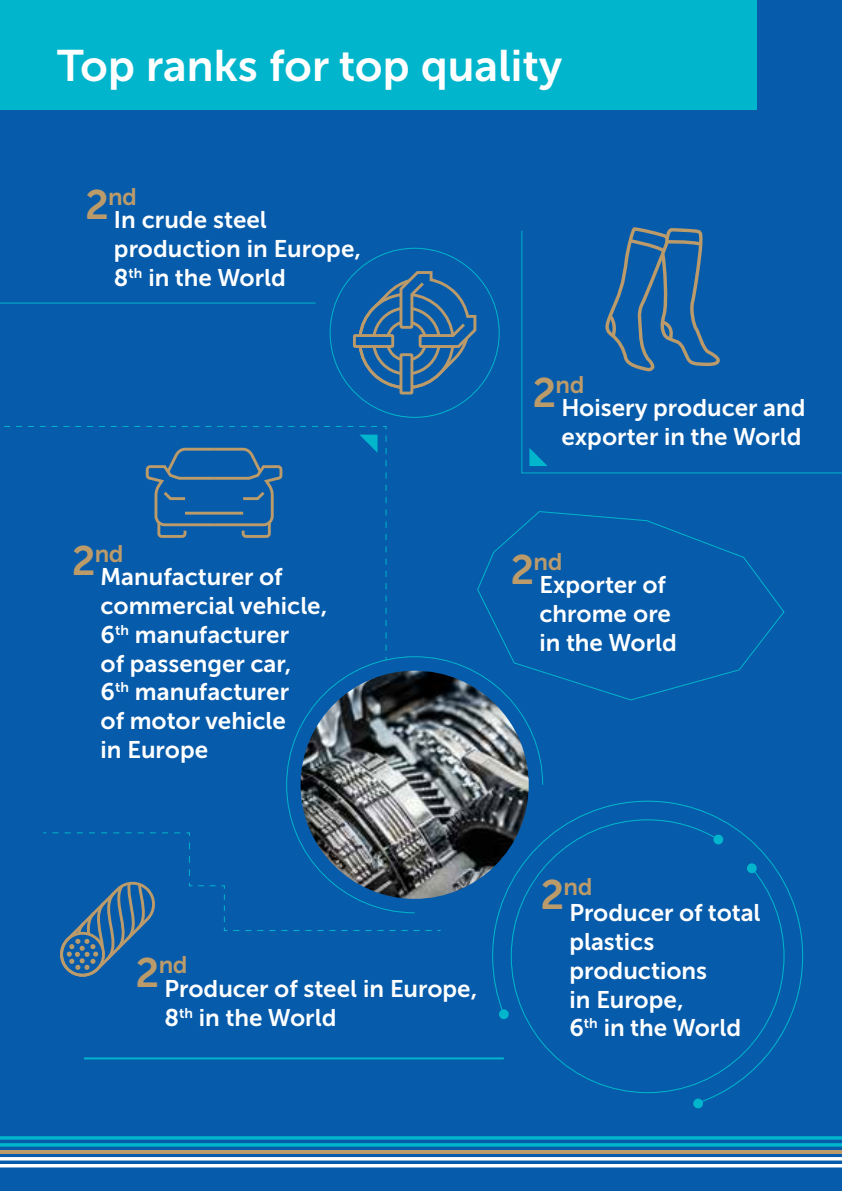
<style>
.page{position:relative;width:842px;height:1191px;background:#065baa}
.page>*{position:absolute;margin:0;border:0;box-sizing:border-box;transform-origin:0 0}
.t1{font:44px "Museo Sans Cyrl 700";color:#fff}
.t2{font:24px/28.8px "Museo Sans Cyrl 700";color:#fff}
.t3{font:24px "Museo Sans Cyrl 700";letter-spacing:-.02em;color:#bc9b6a}
.s1{font-size:41px}
</style>
<div class="page">
<div style="left:0;top:0;width:757px;height:110px;background:#00b5cc"></div>
<div style="left:353px;top:334px;width:41px;height:14px;border:3px solid #bc9b6a"></div>
<div style="left:399px;top:353px;width:14px;height:41px;border:3px solid #bc9b6a"></div>
<svg style="left:357px;top:270px;width:121px;height:120px"></svg>
<svg style="left:631px;top:227px;width:68px;height:3px"></svg>
<svg style="left:477px;top:511px;width:308px;height:190px"></svg>
<div style="left:693px;top:1098px;width:10px;height:10px;background:#00b5cc;border-radius:50%"></div>
<svg style="left:492px;top:800px;width:312px;height:304px"></svg>
<hr style="left:0;top:302px;width:316px;height:1px;background:#00b5cc">
<svg style="left:521px;top:230px;width:321px;height:244px"></svg>
<svg style="left:529px;top:448px;width:19px;height:18px"></svg>
<svg style="left:4px;top:426px;width:383px;height:225px"></svg>
<svg style="left:52px;top:832px;width:389px;height:145px"></svg>
<hr style="left:84px;top:1057px;width:420px;height:2px;background:#00b5cc">
<svg style="left:286px;top:655px;width:258px;height:258px"></svg>
<svg style="left:0;top:1157px;width:842px;height:10px"></svg>
<hr style="left:0;top:1150px;width:842px;height:3px;background:#bc9b6a">
<svg style="left:0;top:1136px;width:842px;height:10px"></svg>
<h1 class="t1" style="left:57px;top:41px;width:508px">Top ranks for top quality</h1>
<p class="t3" style="left:85px;top:183px;width:53px"><span class="s1">2</span>nd</p>
<p class="t2" style="left:114px;top:206px;width:249px">In crude steel production in Europe,<br>8<sup>th</sup> in the World</p>
<p class="t3" style="left:72px;top:540px;width:53px"><span class="s1">2</span>nd</p>
<p class="t2" style="left:101px;top:562px;width:228px">Manufacturer of commercial vehicle,<br>6<sup>th</sup> manufacturer<br>of passenger car,<br>6<sup>th</sup> manufacturer<br>of motor vehicle<br>in Europe</p>
<p class="t3" style="left:532px;top:371px;width:53px"><span class="s1">2</span>nd</p>
<p class="t2" style="left:561px;top:394px;width:245px">Hoisery producer and exporter in the World</p>
<p class="t3" style="left:510px;top:548px;width:53px"><span class="s1">2</span>nd</p>
<p class="t2" style="left:539px;top:571px;width:139px">Exporter of chrome ore in the World</p>
<p class="t3" style="left:136px;top:951px;width:53px"><span class="s1">2</span>nd</p>
<p class="t2" style="left:165px;top:974px;width:314px">Producer of steel in Europe,<br>8<sup>th</sup> in the World</p>
<p class="t3" style="left:540px;top:873px;width:53px"><span class="s1">2</span>nd</p>
<p class="t2" style="left:569px;top:898px;width:193px">Producer of total plastics productions<br>in Europe,<br>6<sup>th</sup> in the World</p>
</div>
